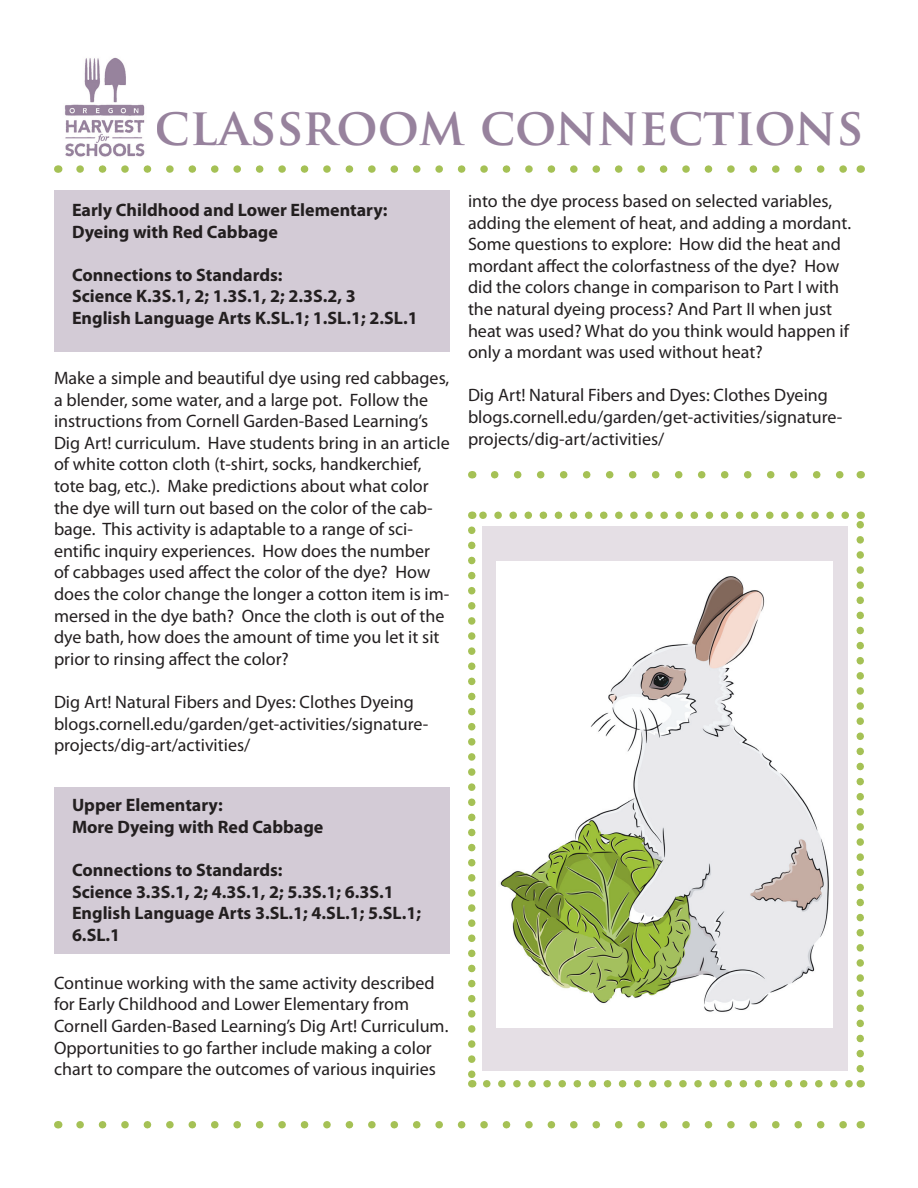
<style>
.page{position:relative;width:918px;height:1188px;background:#fff}
.page>*{position:absolute;margin:0;border:0;box-sizing:border-box;transform-origin:0 0}
.t1{font:700 51px "Trajan Pro";color:#97829d}
.t2{font:18px/21.6px "Myriad Pro";color:#231f20}
.t3{font:700 18px/21.6px "Myriad Pro";color:#231f20}
</style>
<div class="page">
<svg style="left:80px;top:165px;width:767px;height:8px"></svg>
<svg style="left:80px;top:1121px;width:767px;height:7px"></svg>
<svg style="left:487px;top:1080px;width:366px;height:8px"></svg>
<svg style="left:479px;top:512px;width:366px;height:7px"></svg>
<svg style="left:468px;top:530px;width:8px;height:558px"></svg>
<svg style="left:856px;top:512px;width:8px;height:557px"></svg>
<svg style="left:495px;top:471px;width:349px;height:8px"></svg>
<div style="left:54px;top:787px;width:396px;height:167px;background:#d3cbd6"></div>
<div style="left:482px;top:526px;width:366px;height:545px;background:#e5dfe5"></div>
<div style="left:54px;top:190px;width:396px;height:162px;background:#d3cbd6"></div>
<img style="left:64px;top:57px;width:81px;height:100px">
<img style="left:497px;top:561px;width:336px;height:466px">
<h1 class="t1" style="left:154px;top:95px;width:710px">CLASSROOM CONNECTIONS</h1>
<p class="t3" style="left:72px;top:199px;width:317px">Early Childhood and Lower Elementary:<br>Dyeing with Red Cabbage</p>
<p class="t3" style="left:72px;top:264px;width:347px">Connections to Standards:<br>Science K.3S.1, 2; 1.3S.1, 2; 2.3S.2, 3<br>English Language Arts K.SL.1; 1.SL.1; 2.SL.1</p>
<p class="t2" style="left:54px;top:368px;width:397px">Make a simple and beautiful dye using red cabbages, a blender, some water, and a large pot. Follow the instructions from Cornell Garden-Based Learning’s Dig Art! curriculum. Have students bring in an article of white cotton cloth (t-shirt, socks, handkerchief, tote bag, etc.). Make predictions about what color the dye will turn out based on the color of the cab&shy;bage. This activity is adaptable to a range of sci&shy;entific inquiry experiences. How does the number<br>of cabbages used affect the color of the dye? How does the color change the longer a cotton item is im&shy;mersed in the dye bath? Once the cloth is out of the dye bath, how does the amount of time you let it sit prior to rinsing affect the color?</p>
<p class="t2" style="left:54px;top:692px;width:376px">Dig Art! Natural Fibers and Dyes: Clothes Dyeing blogs.cornell.edu/garden/get-activities/signature&shy;projects/dig-art/activities/</p>
<p class="t3" style="left:72px;top:795px;width:253px">Upper Elementary:<br>More Dyeing with Red Cabbage</p>
<p class="t3" style="left:72px;top:860px;width:351px">Connections to Standards:<br>Science 3.3S.1, 2; 4.3S.1, 2; 5.3S.1; 6.3S.1<br>English Language Arts 3.SL.1; 4.SL.1; 5.SL.1;<br>6.SL.1</p>
<p class="t2" style="left:54px;top:972px;width:396px">Continue working with the same activity described for Early Childhood and Lower Elementary from Cornell Garden-Based Learning’s Dig Art! Curriculum.<br>Opportunities to go farther include making a color chart to compare the outcomes of various inquiries</p>
<p class="t2" style="left:468px;top:191px;width:385px">into the dye process based on selected variables, adding the element of heat, and adding a mordant.<br>Some questions to explore: How did the heat and mordant affect the colorfastness of the dye? How did the colors change in comparison to Part I with the natural dyeing process? And Part II when just heat was used? What do you think would happen if only a mordant was used without heat?</p>
<p class="t2" style="left:468px;top:385px;width:376px">Dig Art! Natural Fibers and Dyes: Clothes Dyeing blogs.cornell.edu/garden/get-activities/signature&shy;projects/dig-art/activities/</p>
</div>
